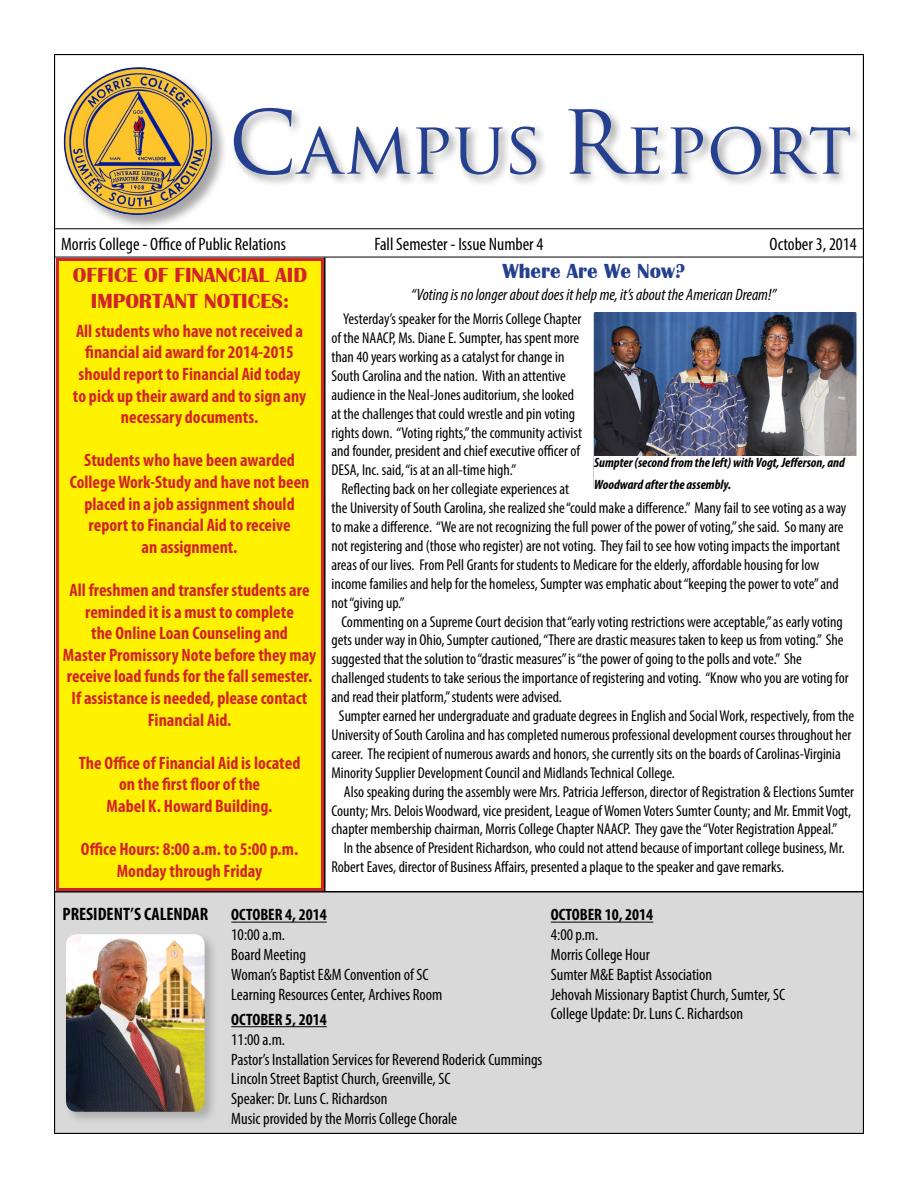
<style>
.page{position:relative;width:918px;height:1188px;background:#fff}
.page>*{position:absolute;margin:0;border:0;box-sizing:border-box;transform-origin:0 0}
.t1{font:72px "Trajan Pro";color:#25408f}
.t2{font:700 21px/25.2px "Britannic";color:#d2232a;text-align:center}
.t3{font:700 21px "Britannic";color:#25408f}
.t4{font:700 condensed 18px/21.6px "Myriad Pro";color:#d2232a;text-align:center}
.t5{font:condensed 18px "Myriad Pro";color:#000}
.t6{font:700 condensed 18px "Myriad Pro";color:#000}
.t7{font:condensed 16.5px/19.8px "Myriad Pro";color:#000}
.t8{font:italic condensed 16.5px "Myriad Pro";color:#000}
.t9{font:700 condensed 16.5px "Myriad Pro";color:#000}
.t10{font:condensed 15.75px/18.9px "Myriad Pro";color:#000}
.t11{font:italic 700 condensed 13.5px/21.6px "Myriad Pro";color:#000}
.s1{font-size:85.5px}
</style>
<div class="page">
<hr style="left:54px;top:55px;width:1px;height:1078px;background:#000">
<hr style="left:863px;top:55px;width:1px;height:1079px;background:#000">
<hr style="left:54px;top:54px;width:810px;height:1px;background:#000">
<hr style="left:55px;top:228px;width:809px;height:1px;background:#000">
<hr style="left:55px;top:257px;width:809px;height:1px;background:#000">
<hr style="left:324px;top:257px;width:2px;height:634px;background:#000">
<hr style="left:54px;top:1133px;width:810px;height:1px;background:#000">
<hr style="left:54px;top:891px;width:810px;height:1px;background:#000">
<div style="left:54px;top:892px;width:810px;height:241px;background:#d9d9d9"></div>
<div style="left:63px;top:67px;width:165px;height:163px;background:#000;opacity:.35"></div>
<img style="left:63px;top:67px;width:153px;height:151px">
<div style="left:230px;top:105px;width:632px;height:82px;background:#000;opacity:.4"></div>
<div style="left:63px;top:932px;width:155px;height:193px;background:#000;opacity:.21"></div>
<img style="left:66px;top:934px;width:139px;height:178px">
<img style="left:594px;top:312px;width:262px;height:144px">
<hr style="left:231px;top:922px;width:96px;height:1px;background:#000">
<hr style="left:231px;top:1026px;width:96px;height:1px;background:#000">
<hr style="left:551px;top:922px;width:102px;height:1px;background:#000">
<div style="left:57px;top:260px;width:265px;height:630px;background:#fff200"></div>
<div style="left:56px;top:258px;width:268px;height:633px;border:3px solid #d2232a"></div>
<h1 class="t1" style="left:228px;top:102px;width:625px"><span class="s1">C</span>ampus <span class="s1">R</span>eport</h1>
<p class="t5" style="left:61px;top:233px;width:226px">Morris College - Office of Public Relations</p>
<p class="t5" style="left:374px;top:233px;width:171px">Fall Semester - Issue Number 4</p>
<p class="t5" style="left:770px;top:233px;width:89px">October 3, 2014</p>
<h2 class="t2" style="left:73px;top:263px;width:236px">OFFICE OF FINANCIAL AID<br>IMPORTANT NOTICES:</h2>
<p class="t4" style="left:73px;top:320px;width:235px">All students who have not received a financial aid award for 2014-2015 should report to Financial Aid today to pick up their award and to sign any necessary documents.</p>
<p class="t4" style="left:70px;top:449px;width:241px">Students who have been awarded<br>College Work-Study and have not been placed in a job assignment should report to Financial Aid to receive<br>an assignment.</p>
<p class="t4" style="left:63px;top:579px;width:255px">All freshmen and transfer students are reminded it is a must to complete<br>the Online Loan Counseling and<br>Master Promissory Note before they may receive load funds for the fall semester.<br>If assistance is needed, please contact Financial Aid.</p>
<p class="t4" style="left:79px;top:752px;width:223px">The Office of Financial Aid is located on the first floor of the<br>Mabel K. Howard Building.</p>
<p class="t4" style="left:81px;top:838px;width:219px">Office Hours: 8:00 a.m. to 5:00 p.m.<br>Monday through Friday</p>
<h2 class="t3" style="left:502px;top:259px;width:184px">Where Are We Now?</h2>
<p class="t8" style="left:411px;top:284px;width:367px">“Voting is no longer about does it help me, it’s about the American Dream!”</p>
<p class="t10" style="left:332px;top:309px;width:252px;text-indent:12px">Yesterday’s speaker for the Morris College Chapter of the NAACP, Ms. Diane E. Sumpter, has spent more than 40 years working as a catalyst for change in South Carolina and the nation. With an attentive audience in the Neal-Jones auditorium, she looked at the challenges that could wrestle and pin voting rights down. “Voting rights,” the community activist and founder, president and chief executive officer of DESA, Inc. said, “is at an all-time high.”</p>
<p class="t10" style="left:332px;top:479px;width:516px;text-indent:10px">Reflecting back on her collegiate experiences at<br>the University of South Carolina, she realized she “could make a difference.” Many fail to see voting as a way to make a difference. “We are not recognizing the full power of the power of voting,” she said. So many are not registering and (those who register) are not voting. They fail to see how voting impacts the important areas of our lives. From Pell Grants for students to Medicare for the elderly, affordable housing for low income families and help for the homeless, Sumpter was emphatic about “keeping the power to vote” and not “giving up.”</p>
<p class="t10" style="left:341px;top:612px;width:503px">Commenting on a Supreme Court decision that “early voting restrictions were acceptable,” as early voting</p>
<p class="t10" style="left:332px;top:631px;width:514px">gets under way in Ohio, Sumpter cautioned, “There are drastic measures taken to keep us from voting.” She</p>
<p class="t10" style="left:332px;top:650px;width:472px">suggested that the solution to “drastic measures” is “the power of going to the polls and vote.” She</p>
<p class="t10" style="left:332px;top:668px;width:519px">challenged students to take serious the importance of registering and voting. “Know who you are voting for</p>
<p class="t10" style="left:332px;top:687px;width:232px">and read their platform,” students were advised.</p>
<p class="t10" style="left:339px;top:706px;width:517px">Sumpter earned her undergraduate and graduate degrees in English and Social Work, respectively, from the</p>
<p class="t10" style="left:332px;top:725px;width:522px">University of South Carolina and has completed numerous professional development courses throughout her</p>
<p class="t10" style="left:332px;top:744px;width:511px">career. The recipient of numerous awards and honors, she currently sits on the boards of Carolinas-Virginia</p>
<p class="t10" style="left:332px;top:763px;width:345px">Minority Supplier Development Council and Midlands Technical College.</p>
<p class="t10" style="left:344px;top:782px;width:512px">Also speaking during the assembly were Mrs. Patricia Jefferson, director of Registration &amp; Elections Sumter</p>
<p class="t10" style="left:332px;top:801px;width:521px">County; Mrs. Delois Woodward, vice president, League of Women Voters Sumter County; and Mr. Emmit Vogt,</p>
<p class="t10" style="left:332px;top:820px;width:507px">chapter membership chairman, Morris College Chapter NAACP. They gave the “Voter Registration Appeal.”</p>
<p class="t10" style="left:344px;top:839px;width:503px">In the absence of President Richardson, who could not attend because of important college business, Mr.</p>
<p class="t10" style="left:332px;top:857px;width:454px">Robert Eaves, director of Business Affairs, presented a plaque to the speaker and gave remarks.</p>
<p class="t11" style="left:594px;top:452px;width:252px">Sumpter (second from the left) with Vogt, Jefferson, and<br>Woodward after the assembly.</p>
<p class="t6" style="left:62px;top:903px;width:147px">PRESIDENT’S CALENDAR</p>
<p class="t9" style="left:231px;top:905px;width:97px">OCTOBER 4, 2014</p>
<p class="t7" style="left:231px;top:925px;width:213px">10:00 a.m.<br>Board Meeting<br>Woman’s Baptist E&amp;M Convention of SC<br>Learning Resources Center, Archives Room</p>
<p class="t9" style="left:231px;top:1009px;width:97px">OCTOBER 5, 2014</p>
<p class="t7" style="left:231px;top:1029px;width:313px">11:00 a.m.<br>Pastor’s Installation Services for Reverend Roderick Cummings Lincoln Street Baptist Church, Greenville, SC<br>Speaker: Dr. Luns C. Richardson<br>Music provided by the Morris College Chorale</p>
<p class="t9" style="left:551px;top:905px;width:104px">OCTOBER 10, 2014</p>
<p class="t7" style="left:551px;top:925px;width:236px">4:00 p.m.<br>Morris College Hour<br>Sumter M&amp;E Baptist Association<br>Jehovah Missionary Baptist Church, Sumter, SC<br>College Update: Dr. Luns C. Richardson</p>
</div>
